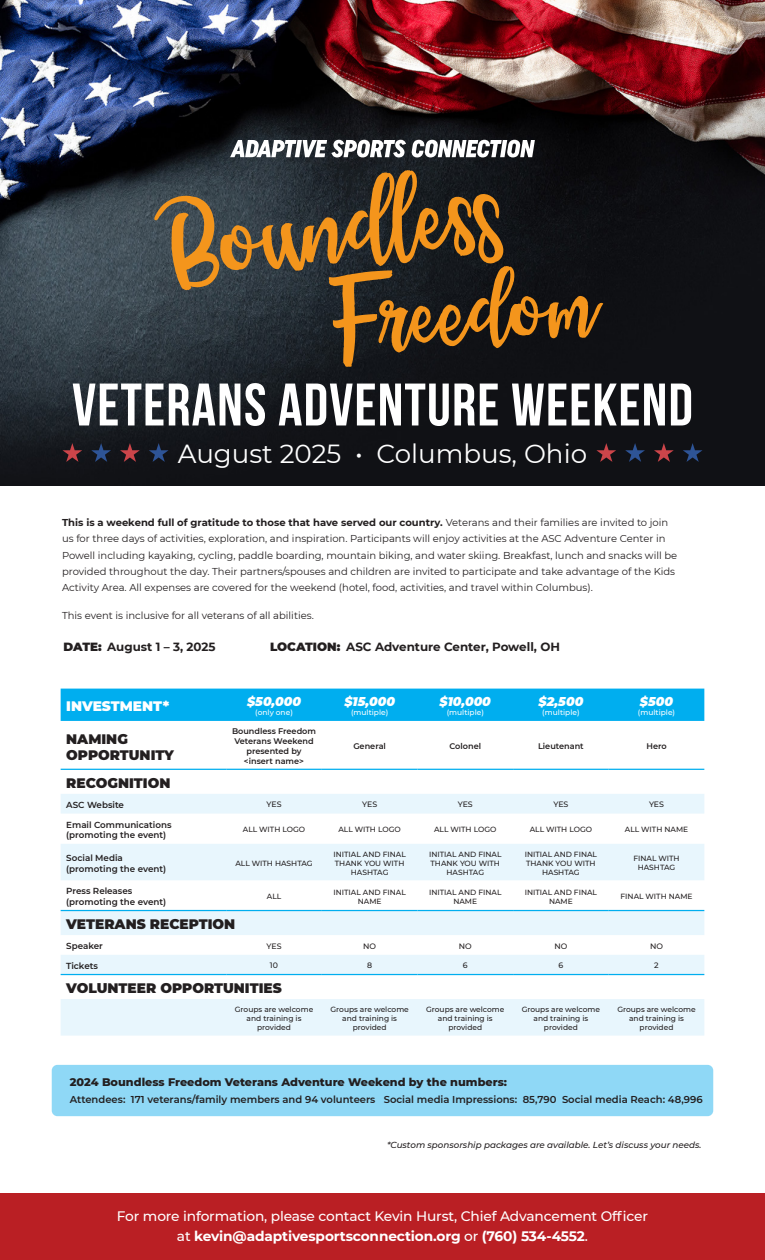
<style>
.page{position:relative;width:765px;height:1260px;background:#fff}
.page>*{position:absolute;margin:0;border:0;box-sizing:border-box;transform-origin:0 0}
.t1{font:700 59.88px "Bebas Neue";letter-spacing:.02em;color:#fff}
.t2{font:26.12px "Montserrat";color:#fff}
.t3{font:500 13.75px/20px "Montserrat";letter-spacing:-.01em;color:#fff;text-align:center}
.t4{font:900 13.75px/16.5px "Montserrat";color:#231f20}
.t5{font:900 13.75px "Montserrat";color:#fff}
.t6{font:italic 900 12.5px "Montserrat";color:#fff}
.t7{font:700 11.88px "Montserrat";color:#231f20}
.t8{font:800 11.25px "Montserrat";color:#231f20}
.t9{font:10px/16.2px "Montserrat";color:#231f20}
.t10{font:600 10px "Montserrat";color:#231f20}
.t11{font:600 8.75px/10.5px "Montserrat";color:#231f20}
.t12{font:italic 500 8.75px "Montserrat";color:#231f20}
.t13{font:600 8.12px/9.8px "Montserrat";color:#231f20}
.t14{font:500 7.75px "Montserrat";color:#231f20}
.t15{font:500 7.5px/9px "Montserrat";color:#231f20;text-align:center}
.t16{font:500 7.5px "Montserrat";color:#fff}
.s1{font-weight:700}
.s2{font-weight:900}
</style>
<div class="page">
<img style="left:0;top:0;width:765px;height:486px">
<div style="left:0;top:1193px;width:765px;height:67px;background:#ba1f24"></div>
<svg style="left:230px;top:140px;width:305px;height:17px"></svg>
<svg style="left:154px;top:170px;width:449px;height:197px;background:#463928"></svg>
<svg style="left:683px;top:443px;width:20px;height:19px"></svg>
<svg style="left:654px;top:443px;width:20px;height:19px"></svg>
<svg style="left:625px;top:443px;width:20px;height:19px"></svg>
<svg style="left:596px;top:443px;width:20px;height:19px"></svg>
<svg style="left:149px;top:443px;width:20px;height:19px"></svg>
<svg style="left:120px;top:443px;width:20px;height:19px"></svg>
<svg style="left:91px;top:443px;width:20px;height:19px"></svg>
<svg style="left:62px;top:443px;width:20px;height:19px"></svg>
<div style="left:61px;top:689px;width:643px;height:32px;background:#00aeef"></div>
<svg style="left:61px;top:794px;width:643px;height:242px;fill:#e8f6fd"></svg>
<hr style="left:61px;top:769px;width:165px;height:1px;background:#00aeef">
<hr style="left:226px;top:769px;width:96px;height:1px;background:#00aeef">
<hr style="left:322px;top:769px;width:95px;height:1px;background:#00aeef">
<hr style="left:417px;top:769px;width:96px;height:1px;background:#00aeef">
<hr style="left:513px;top:769px;width:96px;height:1px;background:#00aeef">
<hr style="left:609px;top:769px;width:95px;height:1px;background:#00aeef">
<hr style="left:61px;top:910px;width:165px;height:1px;background:#00aeef">
<hr style="left:226px;top:910px;width:96px;height:1px;background:#00aeef">
<hr style="left:322px;top:910px;width:95px;height:1px;background:#00aeef">
<hr style="left:417px;top:910px;width:96px;height:1px;background:#00aeef">
<hr style="left:513px;top:910px;width:96px;height:1px;background:#00aeef">
<hr style="left:609px;top:910px;width:95px;height:1px;background:#00aeef">
<hr style="left:61px;top:974px;width:165px;height:1px;background:#00aeef">
<hr style="left:226px;top:974px;width:96px;height:1px;background:#00aeef">
<hr style="left:322px;top:974px;width:95px;height:1px;background:#00aeef">
<hr style="left:417px;top:974px;width:96px;height:1px;background:#00aeef">
<hr style="left:513px;top:974px;width:96px;height:1px;background:#00aeef">
<hr style="left:609px;top:974px;width:95px;height:1px;background:#00aeef">
<div style="left:52px;top:1065px;width:661px;height:51px;background:#8fd8f6;border-radius:6px"></div>
<p class="t1" style="left:72px;top:372px;width:622px">VETERANS ADVENTURE WEEKEND</p>
<p class="t2" style="left:178px;top:436px;width:411px">August 2025 • Columbus, Ohio</p>
<p class="t9" style="left:62px;top:514px;width:617px"><span class="s1">This is a weekend full of gratitude to those that have served our country.</span> Veterans and their families are invited to join us for three days of activities, exploration, and inspiration. Participants will enjoy activities at the ASC Adventure Center in Powell including kayaking, cycling, paddle boarding, mountain biking, and water skiing. Breakfast, lunch and snacks will be provided throughout the day. Their partners/spouses and children are invited to participate and take advantage of the Kids Activity Area. All expenses are covered for the weekend (hotel, food, activities, and travel within Columbus).</p>
<p class="t9" style="left:62px;top:607px;width:253px">This event is inclusive for all veterans of all abilities.</p>
<p class="t7" style="left:64px;top:638px;width:154px"><span class="s2">DATE:</span> August 1 – 3, 2025</p>
<p class="t7" style="left:270px;top:638px;width:291px"><span class="s2">LOCATION:</span> ASC Adventure Center, Powell, OH</p>
<p class="t5" style="left:66px;top:696px;width:104px">INVESTMENT*</p>
<p class="t6" style="left:247px;top:692px;width:55px">$50,000</p>
<p class="t16" style="left:255px;top:707px;width:39px">(only one)</p>
<p class="t4" style="left:66px;top:730px;width:109px">NAMING<br>OPPORTUNITY</p>
<p class="t13" style="left:232px;top:726px;width:86px">Boundless Freedom<br>Veterans Weekend</p>
<p class="t13" style="left:247px;top:746px;width:57px">presented by</p>
<p class="t13" style="left:244px;top:756px;width:62px">&lt;insert name&gt;</p>
<p class="t6" style="left:344px;top:692px;width:52px">$15,000</p>
<p class="t16" style="left:351px;top:707px;width:39px">(multiple)</p>
<p class="t6" style="left:440px;top:692px;width:53px">$10,000</p>
<p class="t16" style="left:447px;top:707px;width:39px">(multiple)</p>
<p class="t6" style="left:539px;top:692px;width:46px">$2,500</p>
<p class="t16" style="left:542px;top:707px;width:39px">(multiple)</p>
<p class="t6" style="left:640px;top:692px;width:35px">$500</p>
<p class="t16" style="left:638px;top:707px;width:39px">(multiple)</p>
<p class="t13" style="left:353px;top:741px;width:34px">General</p>
<p class="t13" style="left:450px;top:741px;width:33px">Colonel</p>
<p class="t13" style="left:538px;top:741px;width:47px">Lieutenant</p>
<p class="t13" style="left:646px;top:741px;width:22px">Hero</p>
<p class="t4" style="left:66px;top:774px;width:106px">RECOGNITION</p>
<p class="t11" style="left:66px;top:799px;width:59px">ASC Website</p>
<p class="t14" style="left:267px;top:799px;width:17px">YES</p>
<p class="t14" style="left:362px;top:799px;width:17px">YES</p>
<p class="t14" style="left:458px;top:799px;width:17px">YES</p>
<p class="t14" style="left:553px;top:799px;width:17px">YES</p>
<p class="t14" style="left:649px;top:799px;width:17px">YES</p>
<p class="t11" style="left:66px;top:819px;width:107px">Email Communications (promoting the event)</p>
<p class="t15" style="left:243px;top:825px;width:64px">ALL WITH LOGO</p>
<p class="t15" style="left:339px;top:825px;width:64px">ALL WITH LOGO</p>
<p class="t15" style="left:434px;top:825px;width:64px">ALL WITH LOGO</p>
<p class="t15" style="left:530px;top:825px;width:64px">ALL WITH LOGO</p>
<p class="t15" style="left:625px;top:825px;width:65px">ALL WITH NAME</p>
<p class="t11" style="left:66px;top:852px;width:102px">Social Media (promoting the event)</p>
<p class="t15" style="left:235px;top:858px;width:79px">ALL WITH HASHTAG</p>
<p class="t15" style="left:334px;top:849px;width:74px">INITIAL AND FINAL<br>THANK YOU WITH<br>HASHTAG</p>
<p class="t15" style="left:429px;top:849px;width:74px">INITIAL AND FINAL<br>THANK YOU WITH<br>HASHTAG</p>
<p class="t15" style="left:525px;top:849px;width:74px">INITIAL AND FINAL<br>THANK YOU WITH<br>HASHTAG</p>
<p class="t15" style="left:633px;top:854px;width:48px">FINAL WITH<br>HASHTAG</p>
<p class="t11" style="left:66px;top:886px;width:102px">Press Releases (promoting the event)</p>
<p class="t15" style="left:267px;top:892px;width:16px">ALL</p>
<p class="t15" style="left:334px;top:887px;width:74px">INITIAL AND FINAL<br>NAME</p>
<p class="t15" style="left:429px;top:887px;width:74px">INITIAL AND FINAL<br>NAME</p>
<p class="t15" style="left:525px;top:887px;width:74px">INITIAL AND FINAL<br>NAME</p>
<p class="t15" style="left:621px;top:892px;width:74px">FINAL WITH NAME</p>
<p class="t4" style="left:66px;top:915px;width:171px">VETERANS RECEPTION</p>
<p class="t11" style="left:66px;top:940px;width:38px">Speaker</p>
<p class="t14" style="left:267px;top:941px;width:17px">YES</p>
<p class="t14" style="left:363px;top:941px;width:14px">NO</p>
<p class="t14" style="left:459px;top:941px;width:14px">NO</p>
<p class="t14" style="left:554px;top:941px;width:14px">NO</p>
<p class="t14" style="left:650px;top:941px;width:14px">NO</p>
<p class="t11" style="left:66px;top:960px;width:33px">Tickets</p>
<p class="t14" style="left:270px;top:960px;width:10px">10</p>
<p class="t14" style="left:367px;top:960px;width:7px">8</p>
<p class="t14" style="left:463px;top:960px;width:6px">6</p>
<p class="t14" style="left:559px;top:960px;width:6px">6</p>
<p class="t14" style="left:654px;top:960px;width:6px">2</p>
<p class="t4" style="left:66px;top:979px;width:217px">VOLUNTEER OPPORTUNITIES</p>
<p class="t15" style="left:235px;top:1005px;width:80px">Groups are welcome and training is provided</p>
<p class="t15" style="left:330px;top:1005px;width:80px">Groups are welcome and training is provided</p>
<p class="t15" style="left:426px;top:1005px;width:80px">Groups are welcome and training is provided</p>
<p class="t15" style="left:522px;top:1005px;width:80px">Groups are welcome and training is provided</p>
<p class="t15" style="left:617px;top:1005px;width:80px">Groups are welcome and training is provided</p>
<p class="t8" style="left:70px;top:1074px;width:439px">2024 Boundless Freedom Veterans Adventure Weekend by the numbers:</p>
<p class="t10" style="left:70px;top:1092px;width:634px">Attendees: 171 veterans/family members and 94 volunteers Social media Impressions: 85,790 Social media Reach: 48,996</p>
<p class="t12" style="left:387px;top:1139px;width:316px">*Custom sponsorship packages are available. Let’s discuss your needs.</p>
<p class="t3" style="left:117px;top:1205px;width:533px">For more information, please contact Kevin Hurst, Chief Advancement Officer at <span class="s1">kevin@adaptivesportsconnection.org</span> or <span class="s1">(760) 534-4552</span>.</p>
</div>
